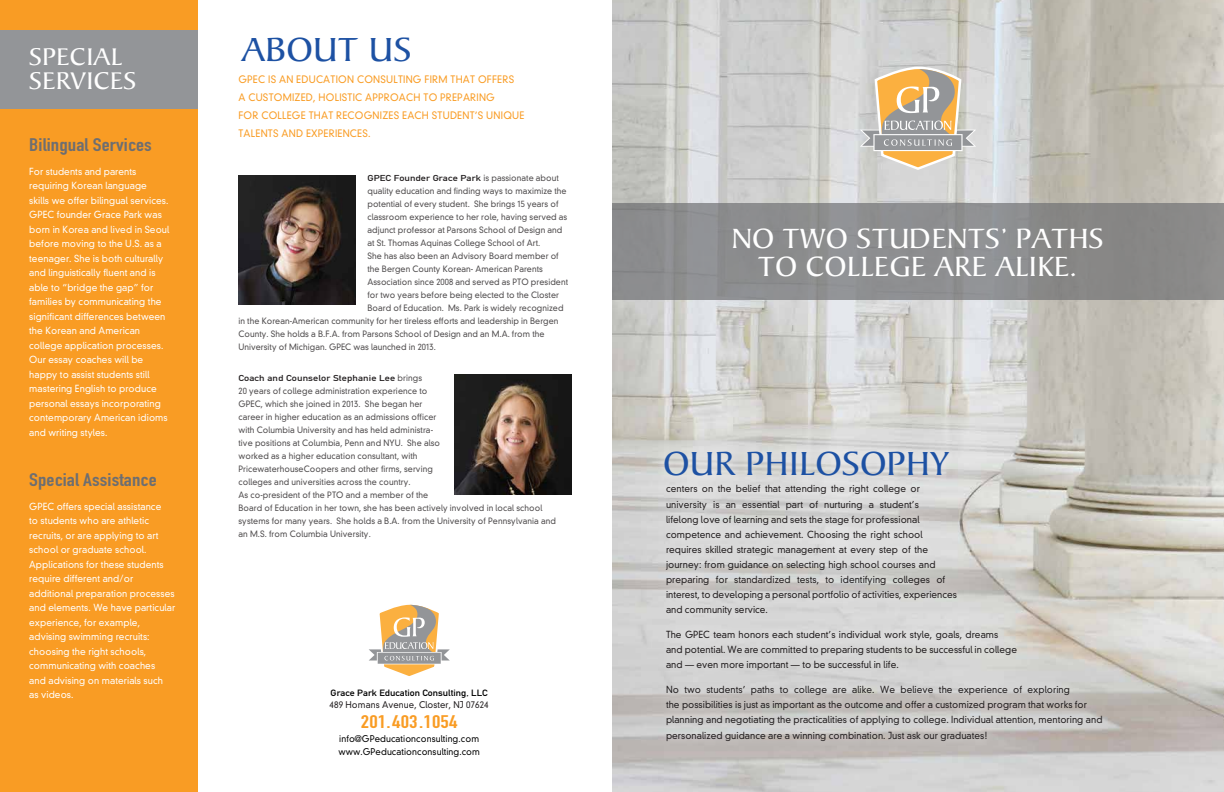
<style>
.page{position:relative;width:1224px;height:792px;background:#fff}
.page>*{position:absolute;margin:0;border:0;box-sizing:border-box;transform-origin:0 0}
.t1{font:36px "Baker Signet";letter-spacing:.01em;color:#1d51a3;scale:1.05 1}
.t2{font:30px/28px "Baker Signet";letter-spacing:.01em;color:#fff;text-align:center;scale:1.05 1}
.t3{font:26px/24px "Baker Signet";letter-spacing:.01em;color:#fff;scale:1.05 1}
.t4{font:18px "DIN Engschrift";letter-spacing:.005em;color:#6d6e71;scale:1.2 1}
.t5{font:18px "DIN Engschrift";letter-spacing:.01em;color:#f99c24;scale:1.25 1}
.t6{font:300 10px/18px "DIN Neuzeit Grotesk";letter-spacing:.025em;color:#f99c24;scale:.95 1}
.t7{font:300 9.5px/15px "DIN Neuzeit Grotesk";letter-spacing:.005em;color:#231f20;scale:.95 1}
.t8{font:300 9.5px/14.5px "DIN Neuzeit Grotesk";letter-spacing:.01em;color:#fff;scale:.95 1}
.t9{font:300 9px/13px "DIN Neuzeit Grotesk";letter-spacing:.01em;color:#000;scale:.95 1}
.t10{font:9px "DIN Mittelschrift";color:#000;scale:1.1 1}
.t11{font:300 9px "DIN Neuzeit Grotesk";letter-spacing:.01em;color:#231f20;scale:.95 1}
.t12{font:300 8.5px/13px "DIN Neuzeit Grotesk";letter-spacing:.005em;color:#4f4c4d;scale:.95 1}
.t13{font:8.5px "DIN Mittelschrift";letter-spacing:.01em;color:#231f20;scale:1.2 1}
.s1{font-family:"DIN Neuzeit Grotesk";font-weight:300;color:#4f4c4d}
</style>
<div class="page">
<img style="left:612px;top:0;width:612px;height:792px">
<div style="left:0;top:0;width:198px;height:792px;background:#f99c24"></div>
<div style="left:0;top:30px;width:198px;height:78px;background:#939598"></div>
<div style="left:612px;top:203px;width:612px;height:97px;background:#8c8c8d"></div>
<svg style="left:860px;top:65px;width:116px;height:106px"></svg>
<svg style="left:369px;top:604px;width:81px;height:72px"></svg>
<img style="left:651px;top:431px;width:503px;height:338px">
<img style="left:649px;top:431px;width:325px;height:70px">
<img style="left:238px;top:175px;width:117px;height:129px">
<img style="left:454px;top:374px;width:117px;height:121px">
<h3 class="t3" style="left:29px;top:46px;width:104px">SPECIAL<br>SERVICES</h3>
<h3 class="t4" style="left:29px;top:135px;width:104px">Bilingual Services</h3>
<p class="t8" style="left:29px;top:164px;width:149px">For students and parents requiring Korean language<br>skills we offer bilingual services.<br>GPEC founder Grace Park was born in Korea and lived in Seoul before moving to the U.S. as a teenager. She is both culturally and linguistically fluent and is able to “bridge the gap” for families by communicating the significant differences between the Korean and American college application processes.<br>Our essay coaches will be happy to assist students still mastering English to produce personal essays incorporating contemporary American idioms and writing styles.</p>
<h3 class="t4" style="left:29px;top:469px;width:108px">Special Assistance</h3>
<p class="t8" style="left:29px;top:499px;width:155px">GPEC offers special assistance<br>to students who are athletic recruits, or are applying to art school or graduate school.<br>Applications for these students require different and/or additional preparation processes and elements. We have particular experience, for example, advising swimming recruits: choosing the right schools, communicating with coaches<br>and advising on materials such<br>as videos.</p>
<h1 class="t1" style="left:242px;top:30px;width:163px">ABOUT US</h1>
<p class="t6" style="left:238px;top:70px;width:302px">GPEC IS AN EDUCATION CONSULTING FIRM THAT OFFERS<br>A CUSTOMIZED, HOLISTIC APPROACH TO PREPARING<br>FOR COLLEGE THAT RECOGNIZES EACH STUDENT’S UNIQUE TALENTS AND EXPERIENCES.</p>
<p class="t13" style="left:367px;top:173px;width:161px">GPEC Founder Grace Park <span class="s1">is passionate about</span></p>
<p class="t12" style="left:367px;top:185px;width:211px">quality education and finding ways to maximize the</p>
<p class="t12" style="left:367px;top:198px;width:203px">potential of every student. She brings 15 years of</p>
<p class="t12" style="left:367px;top:211px;width:212px">classroom experience to her role, having served as</p>
<p class="t12" style="left:367px;top:224px;width:207px">adjunct professor at Parsons School of Design and</p>
<p class="t12" style="left:367px;top:237px;width:183px">at St. Thomas Aquinas College School of Art.</p>
<p class="t12" style="left:367px;top:250px;width:203px">She has also been an Advisory Board member of</p>
<p class="t12" style="left:367px;top:263px;width:186px">the Bergen County Korean- American Parents</p>
<p class="t12" style="left:367px;top:276px;width:213px">Association since 2008 and served as PTO president</p>
<p class="t12" style="left:367px;top:289px;width:203px">for two years before being elected to the Closter</p>
<p class="t12" style="left:367px;top:302px;width:208px">Board of Education. Ms. Park is widely recognized</p>
<p class="t12" style="left:238px;top:315px;width:338px">in the Korean-American community for her tireless efforts and leadership in Bergen</p>
<p class="t12" style="left:238px;top:328px;width:324px">County. She holds a B.F.A. from Parsons School of Design and an M.A. from the</p>
<p class="t12" style="left:238px;top:341px;width:209px">University of Michigan. GPEC was launched in 2013.</p>
<p class="t13" style="left:238px;top:373px;width:155px">Coach and Counselor Stephanie Lee <span class="s1">brings</span></p>
<p class="t12" style="left:238px;top:385px;width:336px">20 years of college administration experience to<br>GPEC, which she joined in 2013. She began her<br>career in higher education as an admissions officer<br>with Columbia University and has held administra-<br>tive positions at Columbia, Penn and NYU. She also<br>worked as a higher education consultant, with<br>PricewaterhouseCoopers and other firms, serving<br>colleges and universities across the country.<br>As co-president of the PTO and a member of the<br>Board of Education in her town, she has been actively involved in local school systems for many years. She holds a B.A. from the University of Pennsylvania and an M.S. from Columbia University.</p>
<p class="t10" style="left:331px;top:687px;width:144px">Grace Park Education Consulting, LLC</p>
<p class="t11" style="left:330px;top:700px;width:169px">489 Homans Avenue, Closter, NJ 07624</p>
<h3 class="t5" style="left:361px;top:712px;width:79px">201.403.1054</h3>
<p class="t9" style="left:338px;top:733px;width:151px">info@GPeducationconsulting.com www.GPeducationconsulting.com</p>
<h2 class="t2" style="left:732px;top:225px;width:356px">NO TWO STUDENTS’ PATHS<br>TO COLLEGE ARE ALIKE.</h2>
<h1 class="t1" style="left:664px;top:444px;width:273px">OUR PHILOSOPHY</h1>
<p class="t7" style="left:666px;top:480px;width:269px;line-height:16px">centers on the belief that attending the right college or university is an essential part of nurturing a student’s</p>
<p class="t7" style="left:666px;top:512px;width:308px">lifelong love of learning and sets the stage for professional competence and achievement. Choosing the right school requires skilled strategic management at every step of the journey: from guidance on selecting high school courses and preparing for standardized tests, to identifying colleges of interest, to developing a personal portfolio of activities, experiences and community service.</p>
<p class="t7" style="left:666px;top:627px;width:371px">The GPEC team honors each student’s individual work style, goals, dreams and potential. We are committed to preparing students to be successful in college and — even more important — to be successful in life.</p>
<p class="t7" style="left:666px;top:682px;width:461px">No two students’ paths to college are alike. We believe the experience of exploring<br>the possibilities is just as important as the outcome and offer a customized program that works for planning and negotiating the practicalities of applying to college. Individual attention, mentoring and</p>
<p class="t7" style="left:666px;top:728px;width:340px">personalized guidance are a winning combination. Just ask our graduates!</p>
</div>
